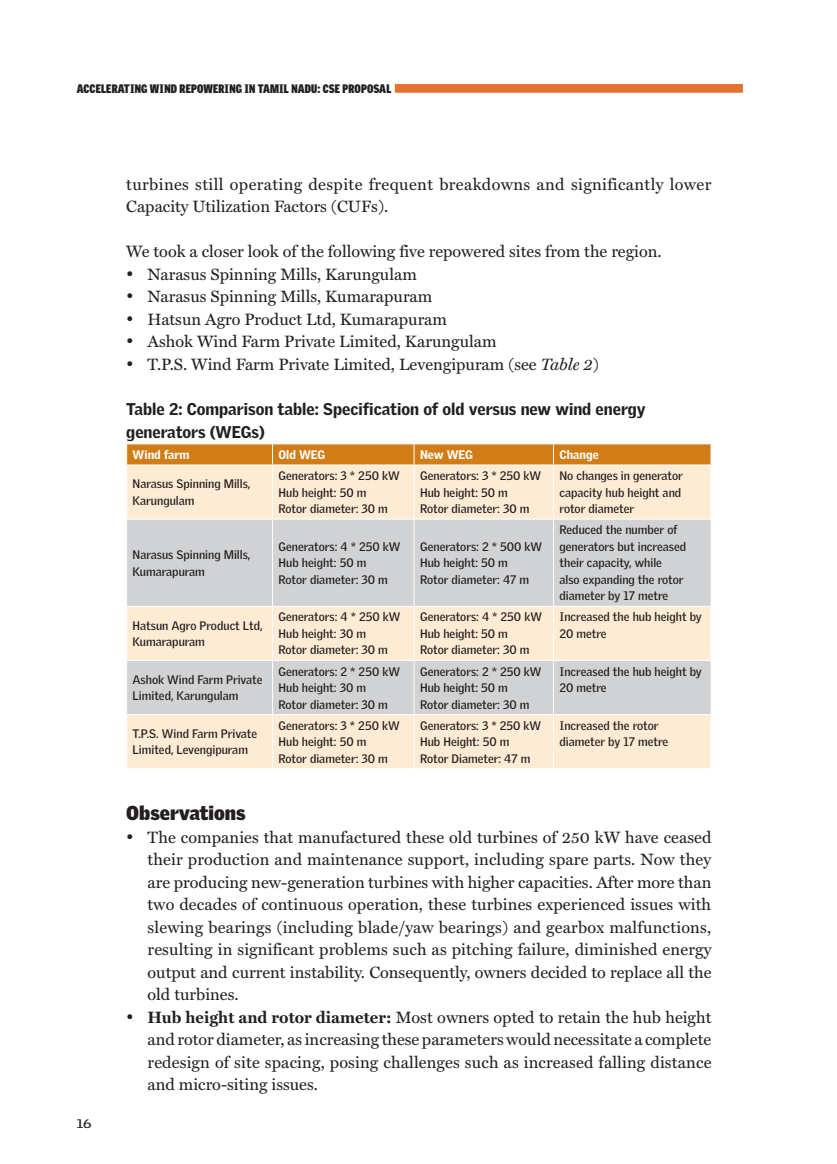
<style>
.page{position:relative;width:837px;height:1164px;background:#fff}
.page>*{position:absolute;margin:0;border:0;box-sizing:border-box;transform-origin:0 0}
._02_Crosshead_B{font:900 19.5px "Griffith Gothic";color:#231f20}
.List_Paragraph{font:16.5px/22.5px "Miller Text";color:#231f20;text-align:justify}
.List_Paragraph-2{font:16.5px/22.5px "Miller Text";letter-spacing:.025em;color:#231f20}
.Table___Graph_head{font:900 16.5px/22.5px "Griffith Gothic";color:#231f20}
.Table_text{font:700 12px/16.5px "Griffith Gothic";color:#231f20}
.t1{font:900 12px "Griffith Gothic Cond";letter-spacing:.015em;color:#231f20}
.Table_text_bold{font:900 12px "Griffith Gothic";color:#fff}
.Table_text-2{font:700 12px "Griffith Gothic";color:#231f20;scale:1.2 1}
.s1{font-style:italic}
.s2{font-weight:700}
</style>
<div class="page">
<div style="left:394px;top:84px;width:348px;height:9px;background:#e4722d"></div>
<div style="left:127px;top:465px;width:583px;height:303px;background:#feebd4"></div>
<svg style="left:127px;top:519px;width:583px;height:195px;background:#ddd9d4"></svg>
<div style="left:126px;top:444px;width:585px;height:20px;background:#d17d17"></div>
<hr style="left:272px;top:465px;width:1px;height:53px;background:#fff">
<hr style="left:413px;top:465px;width:1px;height:53px;background:#fff">
<hr style="left:552px;top:465px;width:1px;height:53px;background:#fff">
<hr style="left:126px;top:518px;width:146px;height:1px;background:#fff">
<hr style="left:272px;top:518px;width:142px;height:1px;background:#fff">
<hr style="left:272px;top:519px;width:1px;height:86px;background:#fff">
<hr style="left:414px;top:518px;width:139px;height:1px;background:#fff">
<hr style="left:413px;top:519px;width:1px;height:86px;background:#fff">
<hr style="left:553px;top:518px;width:158px;height:1px;background:#fff">
<hr style="left:552px;top:519px;width:1px;height:86px;background:#fff">
<hr style="left:126px;top:605px;width:146px;height:1px;background:#fff">
<hr style="left:272px;top:605px;width:142px;height:1px;background:#fff">
<hr style="left:272px;top:606px;width:1px;height:54px;background:#fff">
<hr style="left:414px;top:605px;width:139px;height:1px;background:#fff">
<hr style="left:413px;top:606px;width:1px;height:54px;background:#fff">
<hr style="left:553px;top:605px;width:158px;height:1px;background:#fff">
<hr style="left:552px;top:606px;width:1px;height:54px;background:#fff">
<hr style="left:126px;top:660px;width:146px;height:1px;background:#fff">
<hr style="left:272px;top:660px;width:142px;height:1px;background:#fff">
<hr style="left:272px;top:660px;width:1px;height:54px;background:#fff">
<hr style="left:414px;top:660px;width:139px;height:1px;background:#fff">
<hr style="left:413px;top:660px;width:1px;height:54px;background:#fff">
<hr style="left:553px;top:660px;width:158px;height:1px;background:#fff">
<hr style="left:552px;top:660px;width:1px;height:54px;background:#fff">
<hr style="left:126px;top:714px;width:146px;height:1px;background:#fff">
<hr style="left:272px;top:714px;width:142px;height:1px;background:#fff">
<hr style="left:272px;top:714px;width:1px;height:54px;background:#fff">
<hr style="left:414px;top:714px;width:139px;height:1px;background:#fff">
<hr style="left:413px;top:714px;width:1px;height:54px;background:#fff">
<hr style="left:553px;top:714px;width:158px;height:1px;background:#fff">
<hr style="left:552px;top:714px;width:1px;height:54px;background:#fff">
<p class="t1" style="left:77px;top:81px;width:316px">ACCELERATING WIND REPOWERING IN TAMIL NADU: CSE PROPOSAL</p>
<p class="List_Paragraph-2" style="left:126px;top:173px;width:586px">turbines still operating despite frequent breakdowns and significantly lower<br>Capacity Utilization Factors (CUFs).</p>
<p class="List_Paragraph" style="left:126px;top:240px;width:536px">We took a closer look of the following five repowered sites from the region.</p>
<p class="List_Paragraph" style="left:126px;top:263px;width:292px">• Narasus Spinning Mills, Karungulam</p>
<p class="List_Paragraph" style="left:126px;top:285px;width:307px">• Narasus Spinning Mills, Kumarapuram</p>
<p class="List_Paragraph" style="left:126px;top:308px;width:322px">• Hatsun Agro Product Ltd, Kumarapuram</p>
<p class="List_Paragraph" style="left:126px;top:330px;width:371px">• Ashok Wind Farm Private Limited, Karungulam</p>
<p class="List_Paragraph" style="left:126px;top:353px;width:474px">• T.P.S. Wind Farm Private Limited, Levengipuram (see <span class="s1">Table 2</span>)</p>
<p class="Table___Graph_head" style="left:126px;top:397px;width:520px">Table 2: Comparison table: Specification of old versus new wind energy generators (WEGs)</p>
<p class="Table_text_bold" style="left:133px;top:447px;width:58px">Wind farm</p>
<p class="Table_text_bold" style="left:278px;top:447px;width:48px">Old WEG</p>
<p class="Table_text_bold" style="left:420px;top:447px;width:54px">New WEG</p>
<p class="Table_text_bold" style="left:559px;top:447px;width:41px">Change</p>
<p class="Table_text" style="left:133px;top:475px;width:119px">Narasus Spinning Mills,<br>Karungulam</p>
<p class="Table_text" style="left:278px;top:467px;width:123px">Generators: 3 * 250 kW</p>
<p class="Table_text" style="left:278px;top:483px;width:89px">Hub height: 50 m</p>
<p class="Table_text" style="left:278px;top:500px;width:111px">Rotor diameter: 30 m</p>
<p class="Table_text" style="left:420px;top:467px;width:123px">Generators: 3 * 250 kW</p>
<p class="Table_text" style="left:420px;top:483px;width:89px">Hub height: 50 m</p>
<p class="Table_text" style="left:420px;top:500px;width:111px">Rotor diameter: 30 m</p>
<p class="Table_text" style="left:559px;top:467px;width:125px">No changes in generator capacity hub height and rotor diameter</p>
<p class="Table_text" style="left:133px;top:546px;width:119px">Narasus Spinning Mills,<br>Kumarapuram</p>
<p class="Table_text" style="left:133px;top:616px;width:131px">Hatsun Agro Product Ltd,<br>Kumarapuram</p>
<p class="Table_text" style="left:133px;top:671px;width:131px">Ashok Wind Farm Private<br>Limited, Karungulam</p>
<p class="Table_text" style="left:133px;top:725px;width:126px">T.P.S. Wind Farm Private<br>Limited, Levengipuram</p>
<p class="Table_text" style="left:278px;top:538px;width:123px">Generators: 4 * 250 kW</p>
<p class="Table_text" style="left:278px;top:554px;width:89px">Hub height: 50 m</p>
<p class="Table_text" style="left:278px;top:571px;width:111px">Rotor diameter: 30 m</p>
<p class="Table_text" style="left:278px;top:608px;width:123px">Generators: 4 * 250 kW</p>
<p class="Table_text" style="left:278px;top:625px;width:89px">Hub height: 30 m</p>
<p class="Table_text" style="left:278px;top:641px;width:111px">Rotor diameter: 30 m</p>
<p class="Table_text" style="left:278px;top:662px;width:123px">Generators: 2 * 250 kW</p>
<p class="Table_text" style="left:278px;top:679px;width:89px">Hub height: 30 m</p>
<p class="Table_text" style="left:278px;top:695px;width:111px">Rotor diameter: 30 m</p>
<p class="Table_text" style="left:278px;top:716px;width:123px">Generators: 3 * 250 kW</p>
<p class="Table_text" style="left:278px;top:733px;width:89px">Hub height: 50 m</p>
<p class="Table_text" style="left:278px;top:749px;width:111px">Rotor diameter: 30 m</p>
<p class="Table_text" style="left:420px;top:538px;width:123px">Generators: 2 * 500 kW</p>
<p class="Table_text" style="left:420px;top:554px;width:89px">Hub height: 50 m</p>
<p class="Table_text" style="left:420px;top:571px;width:110px">Rotor diameter: 47 m</p>
<p class="Table_text" style="left:420px;top:608px;width:123px">Generators: 4 * 250 kW</p>
<p class="Table_text" style="left:420px;top:625px;width:89px">Hub height: 50 m</p>
<p class="Table_text" style="left:420px;top:641px;width:111px">Rotor diameter: 30 m</p>
<p class="Table_text" style="left:420px;top:662px;width:123px">Generators: 2 * 250 kW</p>
<p class="Table_text" style="left:420px;top:679px;width:89px">Hub height: 50 m</p>
<p class="Table_text" style="left:420px;top:695px;width:111px">Rotor diameter: 30 m</p>
<p class="Table_text" style="left:420px;top:716px;width:123px">Generators: 3 * 250 kW</p>
<p class="Table_text" style="left:420px;top:733px;width:91px">Hub Height: 50 m</p>
<p class="Table_text" style="left:420px;top:749px;width:112px">Rotor Diameter: 47 m</p>
<p class="Table_text" style="left:559px;top:521px;width:128px">Reduced the number of generators but increased their capacity, while<br>also expanding the rotor diameter by 17 metre</p>
<p class="Table_text" style="left:559px;top:608px;width:144px">Increased the hub height by<br>20 metre</p>
<p class="Table_text" style="left:559px;top:662px;width:144px">Increased the hub height by<br>20 metre</p>
<p class="Table_text" style="left:559px;top:716px;width:110px">Increased the rotor diameter by 17 metre</p>
<p class="Table_text-2" style="left:77px;top:1115px;width:14px">16</p>
<p class="_02_Crosshead_B" style="left:126px;top:801px;width:121px">Observations</p>
<p class="List_Paragraph" style="left:147px;top:825px;width:565px;text-indent:-21px">• The companies that manufactured these old turbines of 250 kW have ceased their production and maintenance support, including spare parts. Now they are producing new-generation turbines with higher capacities. After more than two decades of continuous operation, these turbines experienced issues with slewing bearings (including blade/yaw bearings) and gearbox malfunctions, resulting in significant problems such as pitching failure, diminished energy output and current instability. Consequently, owners decided to replace all the old turbines.</p>
<p class="List_Paragraph" style="left:147px;top:1005px;width:565px;text-indent:-21px">• <span class="s2">Hub height and rotor diameter:</span> Most owners opted to retain the hub height and rotor diameter, as increasing these parameters would necessitate a complete redesign of site spacing, posing challenges such as increased falling distance and micro-siting issues.</p>
</div>
